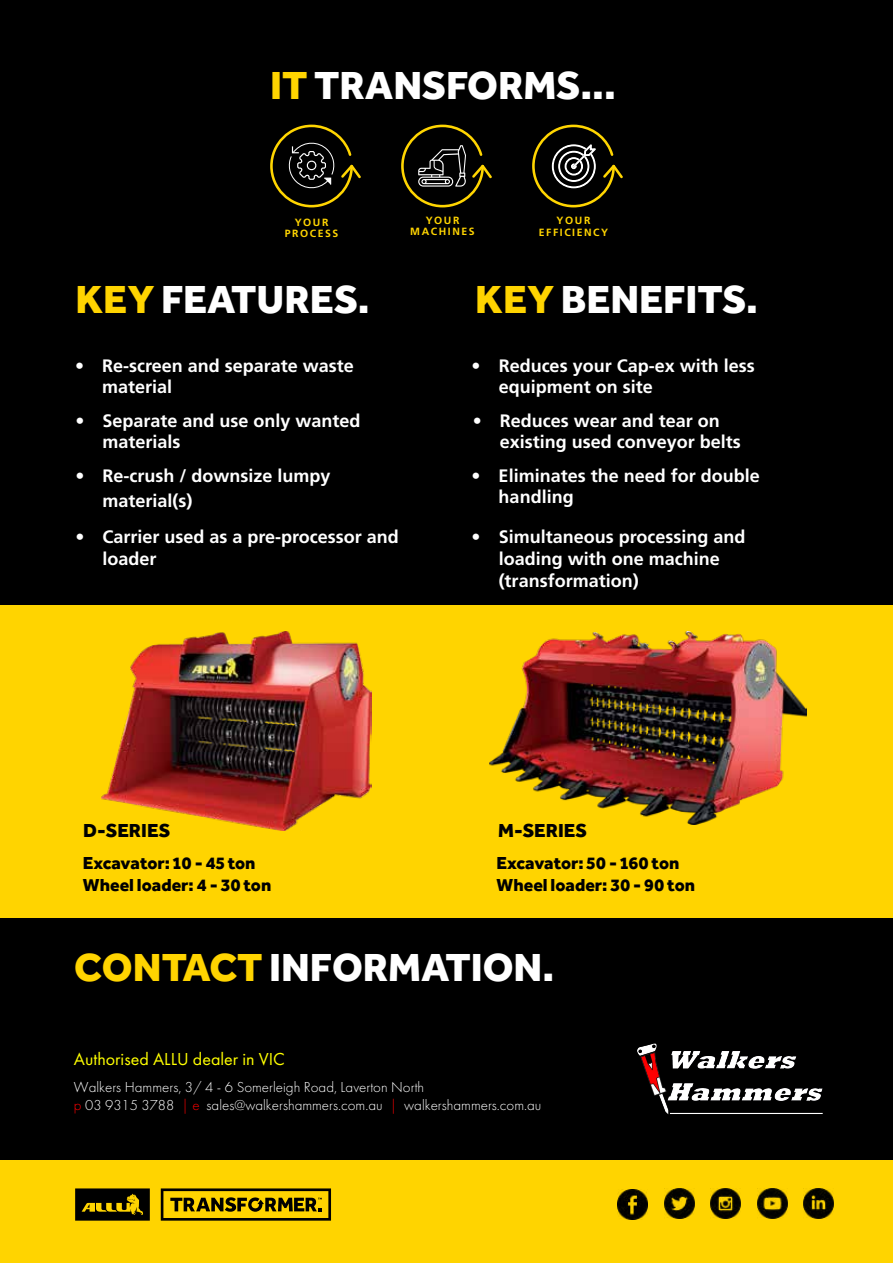
<style>
.page{position:relative;width:893px;height:1263px;background:#000}
.page>*{position:absolute;margin:0;border:0;box-sizing:border-box;transform-origin:0 0}
.t1{font:800 40.5px "Effra";color:#fff}
.t2{font:800 19.5px "Effra";color:#000}
.t3{font:700 18px/21.6px "Frutiger";color:#fff}
.t4{font:800 18px/21.6px "Effra";color:#000}
.t5{font:18px "Futura PT";color:#ff0}
.t6{font:300 15px/18px "Futura PT";color:#fff}
.t7{font:700 10.5px/11.7px "Frutiger LT Std";letter-spacing:.15em;color:#ffd500;text-align:center}
.s1{color:#ffd400}
.s2{color:#f00}
</style>
<div class="page">
<div style="left:0;top:605px;width:893px;height:312px;background:#ffd400"></div>
<img style="left:101px;top:631px;width:270px;height:200px">
<img style="left:490px;top:631px;width:316px;height:193px">
<svg style="left:270px;top:125px;width:91px;height:83px"></svg>
<svg style="left:401px;top:125px;width:91px;height:83px"></svg>
<svg style="left:532px;top:125px;width:91px;height:83px"></svg>
<div style="left:0;top:1160px;width:893px;height:103px;background:#ffd400"></div>
<svg style="left:75px;top:1188px;width:75px;height:32px;background:#322900"></svg>
<svg style="left:161px;top:1188px;width:170px;height:32px"></svg>
<img style="left:618px;top:1189px;width:30px;height:30px">
<img style="left:664px;top:1188px;width:30px;height:30px">
<img style="left:711px;top:1188px;width:30px;height:30px">
<img style="left:757px;top:1188px;width:30px;height:30px">
<img style="left:804px;top:1188px;width:30px;height:30px">
<img style="left:637px;top:1043px;width:186px;height:72px">
<h1 class="t1" style="left:270px;top:60px;width:347px"><span class="s1">IT</span> TRANSFORMS...</h1>
<p class="t7" style="left:285px;top:216px;width:55px">YOUR<br>PROCESS</p>
<p class="t7" style="left:410px;top:214px;width:66px">YOUR<br>MACHINES</p>
<p class="t7" style="left:539px;top:215px;width:71px">YOUR<br>EFFICIENCY</p>
<h1 class="t1" style="left:75px;top:275px;width:296px"><span class="s1">KEY</span> FEATURES.</h1>
<p class="t3" style="left:102px;top:355px;width:253px;text-indent:-27px">• Re-screen and separate waste material</p>
<p class="t3" style="left:102px;top:410px;width:260px;text-indent:-27px">• Separate and use only wanted materials</p>
<p class="t3" style="left:102px;top:463px;width:230px;line-height:25.5px;text-indent:-27px">• Re-crush / downsize lumpy material(s)</p>
<p class="t3" style="left:102px;top:526px;width:298px;text-indent:-27px">• Carrier used as a pre-processor and loader</p>
<h1 class="t1" style="left:475px;top:275px;width:284px"><span class="s1">KEY</span> BENEFITS.</h1>
<p class="t3" style="left:499px;top:355px;width:258px;text-indent:-27px">• Reduces your Cap-ex with less equipment on site</p>
<p class="t3" style="left:500px;top:410px;width:243px;text-indent:-27px">• Reduces wear and tear on existing used conveyor belts</p>
<p class="t3" style="left:499px;top:465px;width:263px;text-indent:-27px">• Eliminates the need for double handling</p>
<p class="t3" style="left:499px;top:526px;width:248px;text-indent:-27px">• Simultaneous processing and loading with one machine (transformation)</p>
<p class="t2" style="left:83px;top:819px;width:88px">D-SERIES</p>
<p class="t2" style="left:498px;top:819px;width:90px">M-SERIES</p>
<p class="t4" style="left:83px;top:852px;width:190px">Excavator: 10 - 45 ton<br>Wheel loader: 4 - 30 ton</p>
<p class="t4" style="left:497px;top:852px;width:200px">Excavator: 50 - 160 ton<br>Wheel loader: 30 - 90 ton</p>
<h1 class="t1" style="left:74px;top:943px;width:481px"><span class="s1">CONTACT</span> INFORMATION.</h1>
<p class="t5" style="left:74px;top:1048px;width:212px">Authorised ALLU dealer in VIC</p>
<p class="t6" style="left:74px;top:1078px;width:469px">Walkers Hammers, 3/ 4 - 6 Somerleigh Road, Laverton North<br><span class="s2">p</span> 03 9315 3788 <span class="s2">| e</span> sales@walkershammers.com.au <span class="s2">|</span> walkershammers.com.au</p>
</div>
